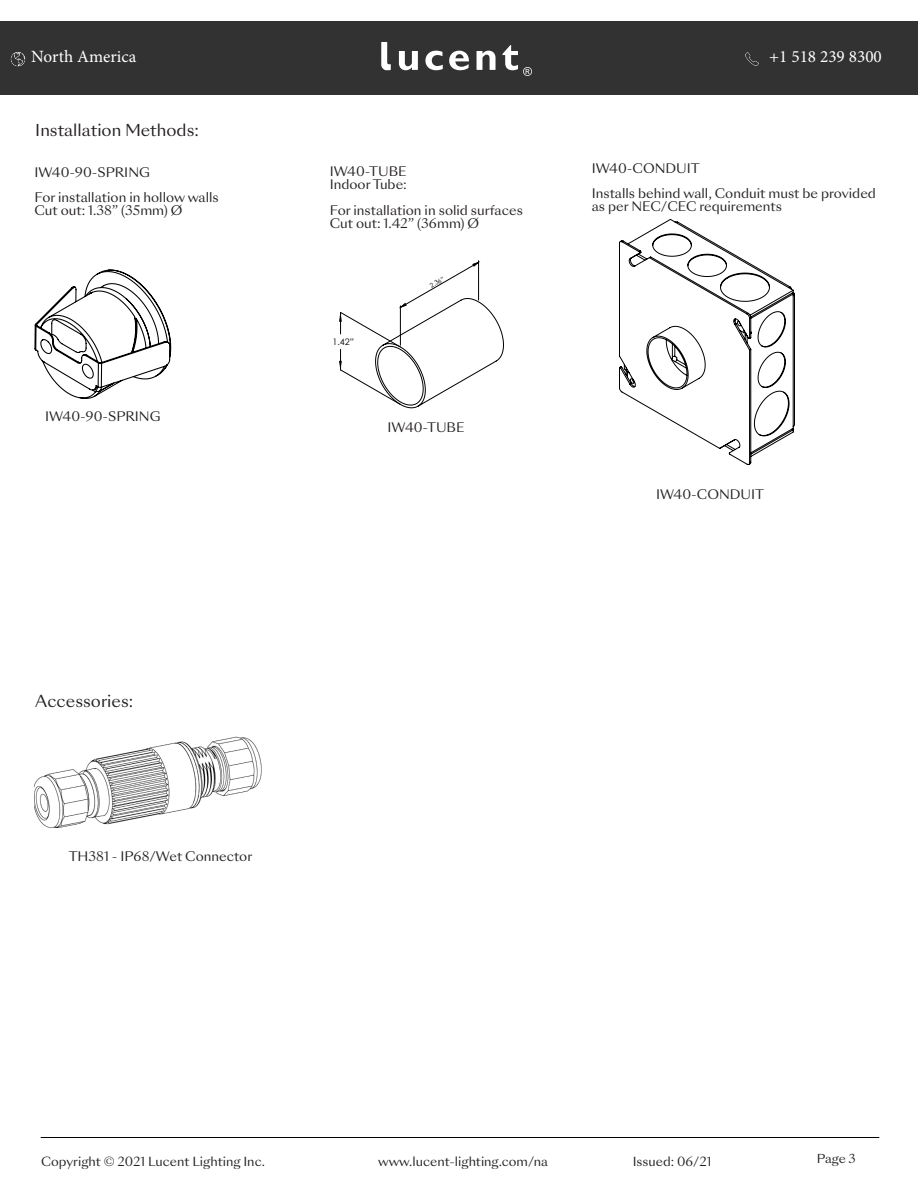
<style>
.page{position:relative;width:918px;height:1188px;background:#fff}
.page>*{position:absolute;margin:0;border:0;box-sizing:border-box;transform-origin:0 0}
.t1{font:17.25px "Minion Pro";color:#fff}
.t2{font:15.9px "Sang Bleu Sunrise";color:#231f20}
.t3{font:12.75px/12.8px "Sang Bleu Sunrise";color:#231f20}
.t4{font:12.15px "Sang Bleu Sunrise";color:#231f20}
.t5{font:12px "Sang Bleu Sunrise";color:#231f20}
.t6{font:9px "Century Gothic";color:#000}
.t7{font:6.45px "Century Gothic";color:#000}
</style>
<div class="page">
<hr style="left:41px;top:1137px;width:838px;height:1px;background:#000">
<div style="left:0;top:21px;width:918px;height:74px;background:#333233"></div>
<svg style="left:399px;top:51px;width:19px;height:19px"></svg>
<svg style="left:425px;top:51px;width:18px;height:19px"></svg>
<svg style="left:449px;top:51px;width:20px;height:19px"></svg>
<svg style="left:477px;top:51px;width:19px;height:19px"></svg>
<svg style="left:381px;top:42px;width:10px;height:28px"></svg>
<svg style="left:502px;top:45px;width:30px;height:30px"></svg>
<img style="left:11px;top:52px;width:14px;height:15px">
<img style="left:745px;top:52px;width:14px;height:14px">
<img style="left:35px;top:737px;width:227px;height:91px">
<svg style="left:619px;top:219px;width:176px;height:246px"></svg>
<svg style="left:339px;top:260px;width:165px;height:149px"></svg>
<svg style="left:34px;top:269px;width:138px;height:130px"></svg>
<h1 class="t1" style="left:31px;top:45px;width:107px">North America</h1>
<h1 class="t1" style="left:769px;top:45px;width:114px">+1 518 239 8300</h1>
<p class="t2" style="left:35px;top:119px;width:165px">Installation Methods:</p>
<p class="t3" style="left:34px;top:166px;width:117px">IW40-90-SPRING</p>
<p class="t3" style="left:34px;top:192px;width:186px">For installation in hollow walls</p>
<p class="t3" style="left:34px;top:205px;width:150px">Cut out: 1.38” (35mm) Ø</p>
<p class="t3" style="left:45px;top:411px;width:117px">IW40-90-SPRING</p>
<p class="t3" style="left:330px;top:166px;width:79px">IW40-TUBE</p>
<p class="t3" style="left:330px;top:179px;width:79px">Indoor Tube:</p>
<p class="t3" style="left:330px;top:204px;width:195px">For installation in solid surfaces</p>
<p class="t3" style="left:330px;top:217px;width:151px">Cut out: 1.42” (36mm) Ø</p>
<p class="t6" style="left:333px;top:336px;width:23px">1.42”</p>
<p class="t7" style="left:428px;top:282px;width:17px;rotate:-30deg">2.36”</p>
<p class="t3" style="left:388px;top:421px;width:79px">IW40-TUBE</p>
<p class="t3" style="left:592px;top:162px;width:110px">IW40-CONDUIT</p>
<p class="t3" style="left:592px;top:188px;width:286px">Installs behind wall, Conduit must be provided as per NEC/CEC requirements</p>
<p class="t3" style="left:656px;top:488px;width:110px">IW40-CONDUIT</p>
<p class="t2" style="left:35px;top:690px;width:99px">Accessories:</p>
<p class="t3" style="left:69px;top:851px;width:185px">TH381 - IP68/Wet Connector</p>
<p class="t4" style="left:41px;top:1153px;width:225px">Copyright © 2021 Lucent Lighting Inc.</p>
<p class="t4" style="left:378px;top:1153px;width:171px">www.lucent-lighting.com/na</p>
<p class="t4" style="left:633px;top:1153px;width:80px">Issued: 06/21</p>
<p class="t5" style="left:817px;top:1151px;width:40px">Page 3</p>
</div>
